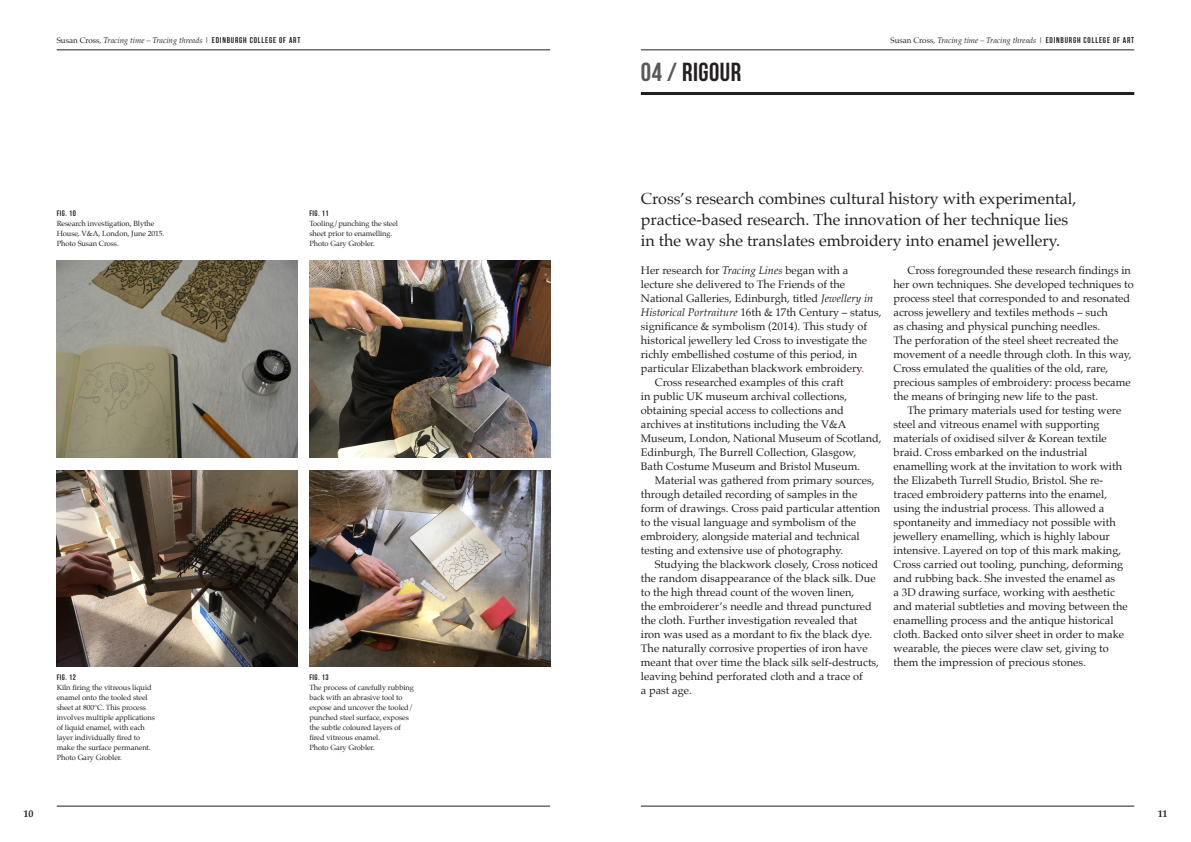
<style>
.page{position:relative;width:1191px;height:842px;background:#fff}
.page>*{position:absolute;margin:0;border:0;box-sizing:border-box;transform-origin:0 0}
._00_HEADERS{font:700 26px "Bebas Neue";letter-spacing:.02em;color:#231f20}
._02_BLACK_INTRO{font:16px/21px "Palatino";color:#231f20}
._01_INDENTED_BODY_CO{font:11px/14px "Palatino";color:#231f20}
._01a_NO_INDENT_BODY{font:11px/14px "Palatino";color:#231f20}
.t1{font:700 10px "Palatino";color:#231f20}
.t2{font:italic 8px "Palatino";color:#231f20}
._04_FIGS{font:700 8px "Bebas Neue";letter-spacing:.06em;color:#231f20}
._03_CAPTIONS{font:7.5px/10px "Palatino";letter-spacing:-.01em;color:#231f20}
.s1{font-style:normal}
.s2{font-family:"Bebas Neue";font-weight:700;font-style:normal;font-size:8.3px}
.s3{color:#57585a}
.s4{font-style:italic}
.s5{color:#ed028c}
</style>
<div class="page">
<hr style="left:641px;top:50px;width:493px;height:1px;background:#231f20">
<hr style="left:641px;top:806px;width:493px;height:1px;background:#231f20">
<hr style="left:57px;top:50px;width:493px;height:1px;background:#231f20">
<hr style="left:57px;top:806px;width:493px;height:1px;background:#231f20">
<hr style="left:641px;top:92px;width:493px;height:3px;background:#231f20">
<img style="left:57px;top:260px;width:240px;height:197px">
<img style="left:309px;top:260px;width:241px;height:197px">
<img style="left:57px;top:470px;width:240px;height:196px">
<img style="left:309px;top:470px;width:241px;height:196px">
<p class="t2" style="left:57px;top:33px;width:245px"><span class="s1">Susan Cross</span>, Tracing time – Tracing threads <span class="s1">|</span> <span class="s2">EDINBURGH COLLEGE OF ART</span></p>
<p class="t2" style="left:890px;top:33px;width:245px"><span class="s1">Susan Cross</span>, Tracing time – Tracing threads <span class="s1">|</span> <span class="s2">EDINBURGH COLLEGE OF ART</span></p>
<p class="_00_HEADERS" style="left:641px;top:58px;width:102px"><span class="s3">04 /</span> RIGOUR</p>
<p class="_04_FIGS" style="left:57px;top:209px;width:21px">FIG. 10</p>
<p class="_03_CAPTIONS" style="left:57px;top:218px;width:109px">Research investigation, Blythe<br>House, V&amp;A, London, June 2015.<br>Photo Susan Cross.</p>
<p class="_04_FIGS" style="left:309px;top:209px;width:21px">FIG. 11</p>
<p class="_03_CAPTIONS" style="left:309px;top:218px;width:90px">Tooling/punching the steel sheet prior to enamelling.<br>Photo Gary Grobler.</p>
<p class="_04_FIGS" style="left:57px;top:673px;width:21px">FIG. 12</p>
<p class="_03_CAPTIONS" style="left:57px;top:682px;width:100px">Kiln firing the vitreous liquid enamel onto the tooled steel sheet at 800°C. This process involves multiple applications of liquid enamel, with each layer individually fired to make the surface permanent.<br>Photo Gary Grobler.</p>
<p class="_04_FIGS" style="left:309px;top:673px;width:21px">FIG. 13</p>
<p class="_03_CAPTIONS" style="left:309px;top:682px;width:106px">The process of carefully rubbing back with an abrasive tool to expose and uncover the tooled/ punched steel surface, exposes the subtle coloured layers of fired vitreous enamel.<br>Photo Gary Grobler.</p>
<p class="_02_BLACK_INTRO" style="left:641px;top:188px;width:437px">Cross’s research combines cultural history with experimental, practice-based research. The innovation of her technique lies in the way she translates embroidery into enamel jewellery.</p>
<p class="_01a_NO_INDENT_BODY" style="left:641px;top:263px;width:242px">Her research for <span class="s4">Tracing Lines</span> began with a lecture she delivered to The Friends of the National Galleries, Edinburgh, titled <span class="s4">Jewellery in Historical Portraiture</span> 16th &amp; 17th Century – status, significance &amp; symbolism (2014). This study of historical jewellery led Cross to investigate the richly embellished costume of this period, in particular Elizabethan blackwork embroidery<span class="s5">.</span></p>
<p class="_01_INDENTED_BODY_CO" style="left:641px;top:375px;width:242px;text-indent:14px">Cross researched examples of this craft<br>in public UK museum archival collections, obtaining special access to collections and archives at institutions including the V&amp;A Museum, London, National Museum of Scotland, Edinburgh, The Burrell Collection, Glasgow,<br>Bath Costume Museum and Bristol Museum.</p>
<p class="_01_INDENTED_BODY_CO" style="left:641px;top:473px;width:241px;text-indent:14px">Material was gathered from primary sources, through detailed recording of samples in the form of drawings. Cross paid particular attention to the visual language and symbolism of the embroidery, alongside material and technical testing and extensive use of photography.</p>
<p class="_01_INDENTED_BODY_CO" style="left:641px;top:557px;width:240px;text-indent:14px">Studying the blackwork closely, Cross noticed the random disappearance of the black silk. Due to the high thread count of the woven linen,<br>the embroiderer’s needle and thread punctured the cloth. Further investigation revealed that iron was used as a mordant to fix the black dye.<br>The naturally corrosive properties of iron have meant that over time the black silk self-destructs, leaving behind perforated cloth and a trace of<br>a past age.</p>
<p class="_01_INDENTED_BODY_CO" style="left:893px;top:263px;width:242px;text-indent:14px">Cross foregrounded these research findings in her own techniques. She developed techniques to process steel that corresponded to and resonated across jewellery and textiles methods – such<br>as chasing and physical punching needles.<br>The perforation of the steel sheet recreated the movement of a needle through cloth. In this way, Cross emulated the qualities of the old, rare, precious samples of embroidery: process became the means of bringing new life to the past.</p>
<p class="_01_INDENTED_BODY_CO" style="left:893px;top:403px;width:236px;text-indent:14px">The primary materials used for testing were steel and vitreous enamel with supporting materials of oxidised silver &amp; Korean textile braid. Cross embarked on the industrial enamelling work at the invitation to work with the Elizabeth Turrell Studio, Bristol. She re&shy;traced embroidery patterns into the enamel, using the industrial process. This allowed a spontaneity and immediacy not possible with jewellery enamelling, which is highly labour intensive. Layered on top of this mark making, Cross carried out tooling, punching, deforming and rubbing back. She invested the enamel as<br>a 3D drawing surface, working with aesthetic and material subtleties and moving between the enamelling process and the antique historical cloth. Backed onto silver sheet in order to make wearable, the pieces were claw set, giving to them the impression of precious stones.</p>
<p class="t1" style="left:23px;top:805px;width:11px">10</p>
<p class="t1" style="left:1157px;top:805px;width:11px">11</p>
</div>
